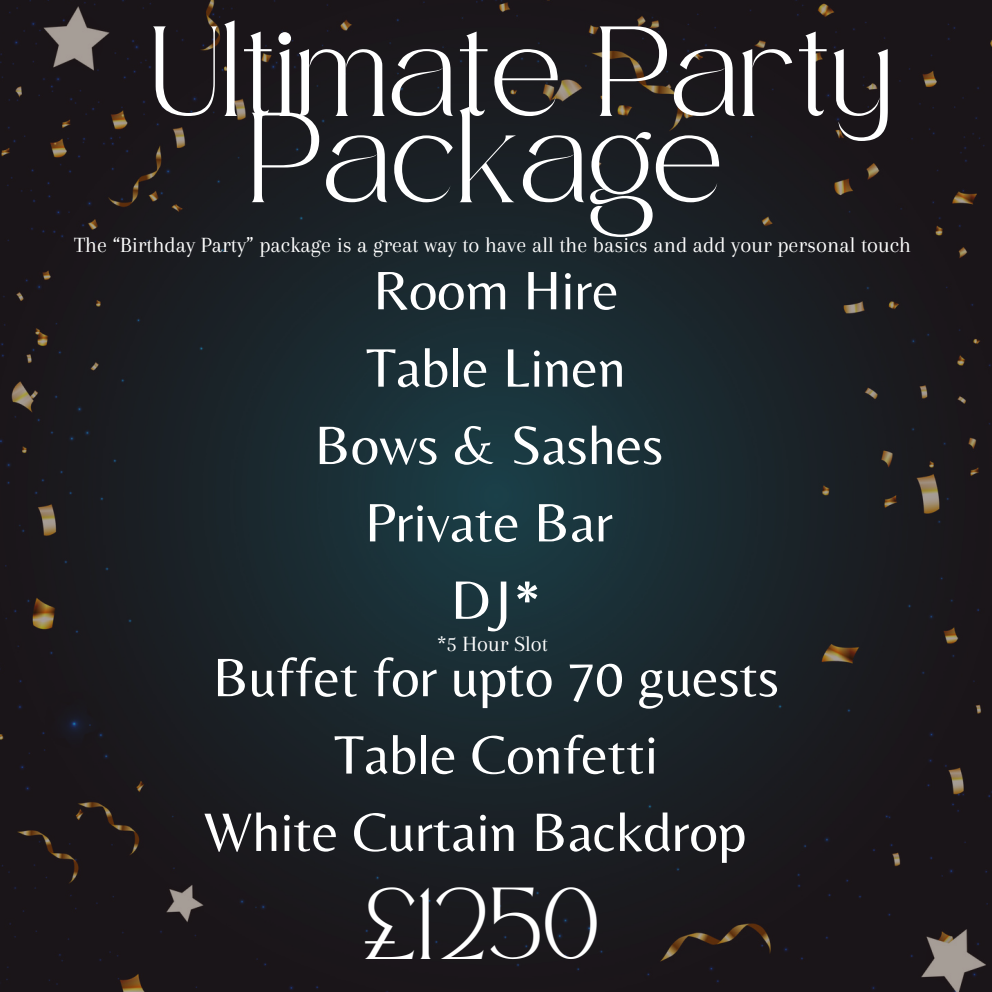
<style>
.page{position:relative;width:992px;height:992px;background:#fff}
.page>*{position:absolute;margin:0;border:0;box-sizing:border-box;transform-origin:0 0}
.t1{font:62.5px/86.2px "Safira March";letter-spacing:.04em;color:#fff}
.t2{font:56.25px "Belleza";color:#fff}
.t3{font:50px "Safira March";color:#fff}
.t4{font:22.5px "Arapey";color:#fff}
</style>
<div class="page">
<img style="left:0;top:0;width:992px;height:992px">
<p class="t1" style="left:250px;top:51px;width:642px;text-indent:-99px">Ultimate Party<br>Package</p>
<p class="t4" style="left:74px;top:232px;width:838px">The “Birthday Party” package is a great way to have all the basics and add your personal touch</p>
<p class="t2" style="left:373px;top:257px;width:247px">Room Hire</p>
<p class="t2" style="left:366px;top:334px;width:262px">Table Linen</p>
<p class="t2" style="left:315px;top:412px;width:350px">Bows &amp; Sashes</p>
<p class="t2" style="left:365px;top:489px;width:250px">Private Bar</p>
<p class="t2" style="left:451px;top:567px;width:92px">DJ*</p>
<p class="t2" style="left:213px;top:644px;width:568px">Buffet for upto 70 guests</p>
<p class="t2" style="left:334px;top:721px;width:325px">Table Confetti</p>
<p class="t2" style="left:204px;top:799px;width:543px">White Curtain Backdrop</p>
<p class="t3" style="left:364px;top:912px;width:236px">£1250</p>
<p class="t4" style="left:437px;top:631px;width:112px">*5 Hour Slot</p>
</div>
